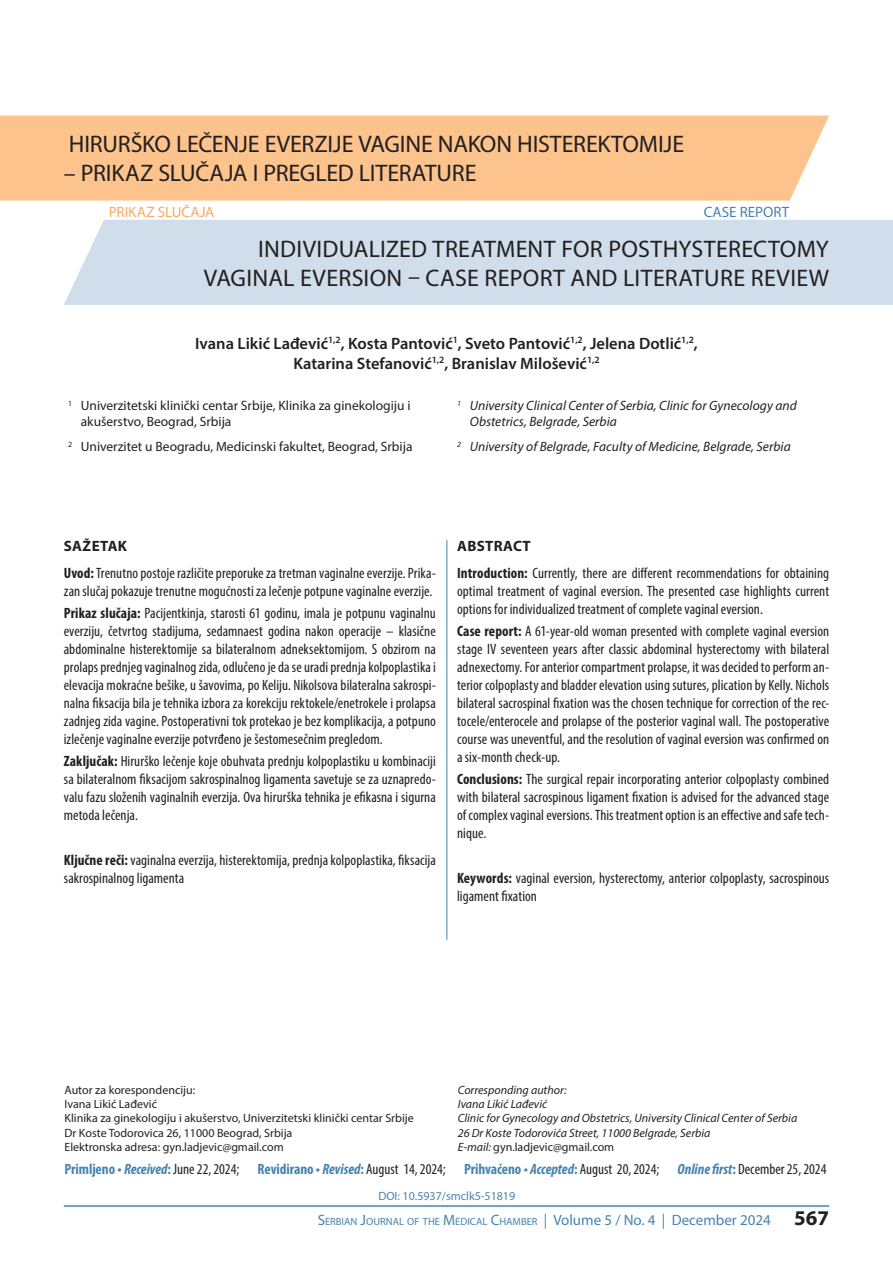
<style>
.page{position:relative;width:893px;height:1263px;background:#fff}
.page>*{position:absolute;margin:0;border:0;box-sizing:border-box;transform-origin:0 0}
.t1{font:24px/28.8px "Myriad Pro";color:#231f20;text-align:right}
.t2{font:600 16.5px/19.8px "Myriad Pro";color:#231f20;text-align:center}
.t3{font:condensed 15px/18px "Myriad Pro";letter-spacing:.005em;color:#231f20}
.t4{font:15px "Myriad Pro";letter-spacing:-.01em;color:#f9a963}
.t5{font:15px "Myriad Pro";color:#4584af}
.t6{font:13.5px/16.2px "Myriad Pro";color:#231f20}
.t7{font:italic 13.5px/16.2px "Myriad Pro";letter-spacing:.005em;color:#231f20}
.t8{font:12px/14.4px "Myriad Pro";color:#231f20}
.t9{font:italic 12px/14.4px "Myriad Pro";color:#231f20}
.t10{font:12px "Myriad Pro";color:#4584af}
.t11{font:10.5px "Myriad Pro";color:#4584af}
.s1{font-weight:700;font-stretch:normal}
.s2{font-weight:700}
.s3{font-style:normal}
.s4{font-weight:700;color:#4584af}
.s5{font-weight:700;font-style:italic;color:#4584af}
.s6{font-size:15px}
.s7{font-weight:700;font-size:21px;color:#231f20}
</style>
<div class="page">
<hr style="left:64px;top:1205px;width:765px;height:2px;background:#4584af">
<div style="left:0;top:116px;width:829px;height:85px;background:#fcc38c"></div>
<div style="left:64px;top:220px;width:829px;height:85px;background:#d0ddeb"></div>
<hr style="left:447px;top:540px;width:1px;height:400px;background:#4584af">
<h1 class="t1" style="left:69px;top:129px;width:617px">HIRURŠKO LEČENJE EVERZIJE VAGINE NAKON HISTEREKTOMIJE</h1>
<h1 class="t1" style="left:64px;top:158px;width:414px">– PRIKAZ SLUČAJA I PREGLED LITERATURE</h1>
<p class="t4" style="left:109px;top:203px;width:106px">PRI KAZ SLU ČAJA</p>
<p class="t5" style="left:704px;top:203px;width:69px">CASEREPORT</p>
<h1 class="t1" style="left:204px;top:234px;width:627px">INDIVIDUALIZED TREATMENT FOR POSTHYSTERECTOMY<br>VAGINAL EVERSION – CASE REPORT AND LITERATURE REVIEW</h1>
<p class="t2" style="left:195px;top:333px;width:504px">Ivana Likić Lađević<sup>1,2</sup>, Kosta Pantović<sup>1</sup>, Sveto Pantović<sup>1,2</sup>, Jelena Dotlić<sup>1,2</sup>,<br>Katarina Stefanović<sup>1,2</sup>, Branislav Milošević<sup>1,2</sup></p>
<p class="t6" style="left:81px;top:397px;width:331px;text-indent:-13px"><sup>1</sup> Univerzitetski klinički centar Srbije, Klinika za ginekologiju i akušerstvo, Beograd, Srbija</p>
<p class="t6" style="left:68px;top:438px;width:346px"><sup>2</sup> Univerzitet u Beogradu, Medicinski fakultet, Beograd, Srbija</p>
<p class="t7" style="left:470px;top:397px;width:328px;text-indent:-13px"><sup>1</sup> University Clinical Center of Serbia, Clinic for Gynecology and<br>Obstetrics, Belgrade, Serbia</p>
<p class="t7" style="left:457px;top:438px;width:335px"><sup>2</sup> University of Belgrade, Faculty of Medicine, Belgrade, Serbia</p>
<p class="t3" style="left:64px;top:533px;width:374px;line-height:26.5px"><span class="s1">SAŽETAK<br></span><span class="s2">Uvod:</span> Trenutno postoje različite preporuke za tretman vaginalne everzije. Prika-</p>
<p class="t3" style="left:64px;top:580px;width:374px;line-height:22.2px">zan slučaj pokazuje trenutne mogućnosti za lečenje potpune vaginalne everzije.<br><span class="s2">Prikaz slučaja:</span> Pacijentkinja, starosti 61 godinu, imala je potpunu vaginalnu</p>
<p class="t3" style="left:64px;top:622px;width:374px;text-align:justify">everziju, četvrtog stadijuma, sedamnaest godina nakon operacije – klasične abdominalne histerektomije sa bilateralnom adneksektomijom. S obzirom na prolaps prednjeg vaginalnog zida, odlučeno je da se uradi prednja kolpoplastika i elevacija mokraćne bešike, u šavovima, po Keliju. Nikolsova bilateralna sakrospi&shy;nalna fiksacija bila je tehnika izbora za korekciju rektokele/enetrokele i prolapsa zadnjeg zida vagine. Postoperativni tok protekao je bez komplikacija, a potpuno izlečenje vaginalne everzije potvrđeno je šestomesečnim pregledom.</p>
<p class="t3" style="left:64px;top:752px;width:374px;text-align:justify"><span class="s2">Zaključak:</span> Hirurško lečenje koje obuhvata prednju kolpoplastiku u kombinaciji sa bilateralnom fiksacijom sakrospinalnog ligamenta savetuje se za uznapredo&shy;valu fazu složenih vaginalnih everzija. Ova hirurška tehnika je efikasna i sigurna metoda lečenja.</p>
<p class="t3" style="left:64px;top:851px;width:374px"><span class="s2">Ključne reči:</span> vaginalna everzija, histerektomija, prednja kolpoplastika, fiksacija sakrospinalnog ligamenta</p>
<p class="t3" style="left:457px;top:533px;width:374px;line-height:26.5px"><span class="s1">ABSTRACT<br></span><span class="s2">Introduction:</span> Currently, there are different recommendations for obtaining</p>
<p class="t3" style="left:457px;top:582px;width:374px">optimal treatment of vaginal eversion. The presented case highlights current options for individualized treatment of complete vaginal eversion.</p>
<p class="t3" style="left:457px;top:622px;width:374px;text-align:justify"><span class="s2">Case report:</span> A 61-year-old woman presented with complete vaginal eversion stage IV seventeen years after classic abdominal hysterectomy with bilateral adnexectomy. For anterior compartment prolapse, it was decided to perform an&shy;terior colpoplasty and bladder elevation using sutures, plication by Kelly. Nichols bilateral sacrospinal fixation was the chosen technique for correction of the rec&shy;tocele/enterocele and prolapse of the posterior vaginal wall. The postoperative course was uneventful, and the resolution of vaginal eversion was confirmed on a six-month check-up.</p>
<p class="t3" style="left:457px;top:770px;width:374px;text-align:justify"><span class="s2">Conclusions:</span> The surgical repair incorporating anterior colpoplasty combined with bilateral sacrospinous ligament fixation is advised for the advanced stage of complex vaginal eversions. This treatment option is an effective and safe tech&shy;nique.</p>
<p class="t3" style="left:457px;top:869px;width:374px"><span class="s2">Keywords:</span> vaginal eversion, hysterectomy, anterior colpoplasty, sacrospinous ligament fixation</p>
<p class="t8" style="left:64px;top:1082px;width:351px">Autor za korespondenciju:<br>Ivana Likić Lađević<br>Klinika za ginekologiju i akušerstvo, Univerzitetski klinički centar Srbije Dr Koste Todorovica 26, 11000 Beograd, Srbija<br>Elektronska adresa: gyn.ladjevic@gmail.com</p>
<p class="t9" style="left:458px;top:1082px;width:341px">Corresponding author:<br>Ivana Likić Lađević<br>Clinic for Gynecology and Obstetrics, University Clinical Center of Serbia 26 Dr Koste Todorovića Street, 11000 Belgrade, Serbia<br>E-mail: <span class="s3">gyn.ladjevic@gmail.com</span></p>
<p class="t3" style="left:64px;top:1159px;width:763px"><span class="s4">Primljeno •</span> <span class="s5">Received</span><span class="s4">:</span> June 22, 2024; <span class="s4">Revidirano •</span> <span class="s5">Revised</span><span class="s4">:</span> August 14, 2024; <span class="s4">Prihvaćeno •</span> <span class="s5">Accepted</span><span class="s4">:</span> August 20, 2024; <span class="s5">Online first</span><span class="s4">:</span> December 25, 2024</p>
<p class="t10" style="left:378px;top:1188px;width:138px">DOI: 10.5937/smclk5-51819</p>
<p class="t11" style="left:318px;top:1215px;width:513px"><span class="s6">S</span>ERBIAN <span class="s6">J</span>OURNAL OF THE <span class="s6">M</span>EDICAL <span class="s6">C</span>HAMBER <span class="s6">| Volume 5 / No. 4 | December 2024</span> <span class="s7">567</span></p>
</div>
